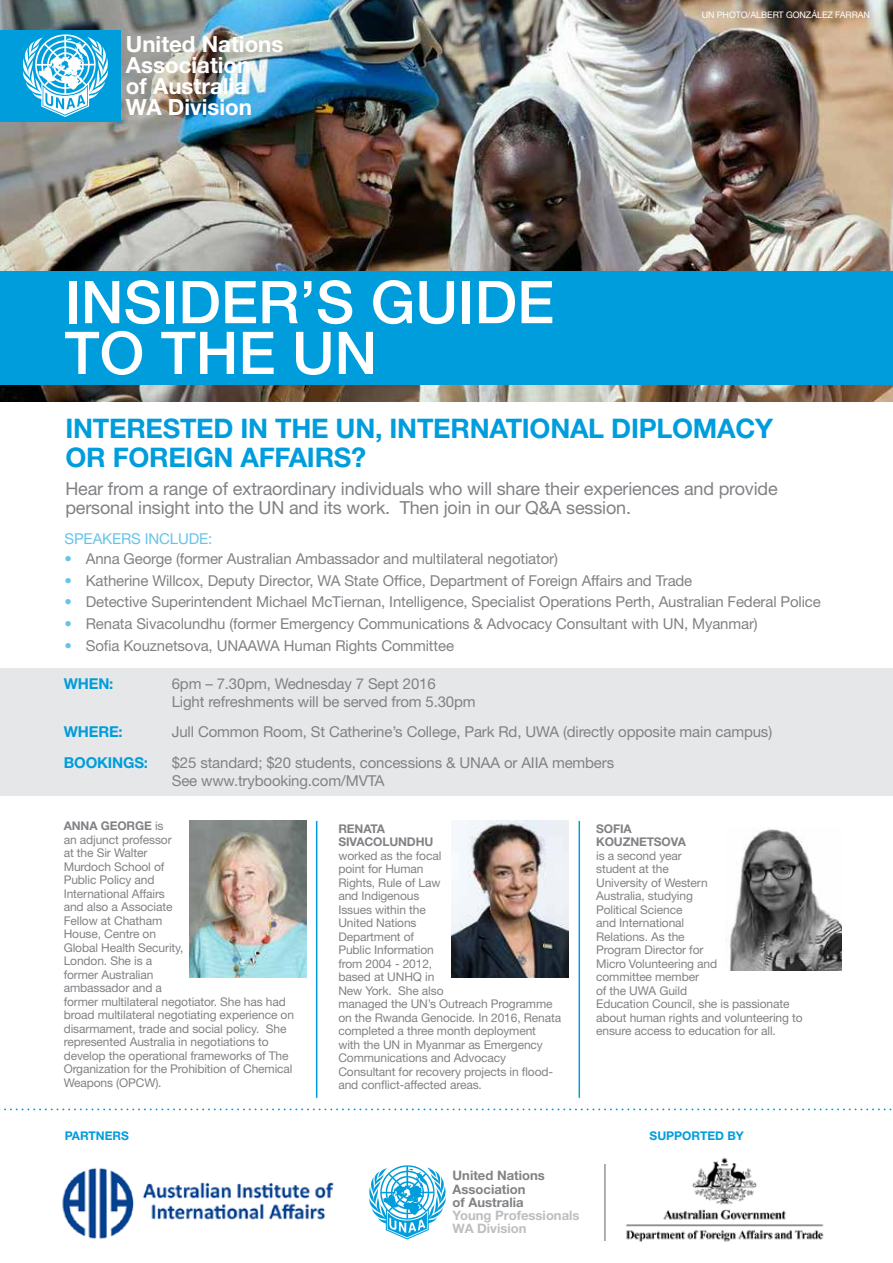
<style>
.page{position:relative;width:893px;height:1263px;background:#fff}
.page>*{position:absolute;margin:0;border:0;box-sizing:border-box;transform-origin:0 0}
.t1{font:500 58.95px/50.8px "Helvetica Neue";color:#fff}
.t2{font:700 27px/28.5px "Helvetica Neue";letter-spacing:-.01em;color:#009ddc}
.t3{font:700 22.35px/20.7px "Helvetica Neue";color:#fff}
.t4{font:18px/19.5px "Helvetica Neue";letter-spacing:-.01em;color:#808285}
.t5{font:15px/18px "Helvetica Neue";letter-spacing:-.01em;color:#808285}
.t6{font:700 15px "Helvetica Neue";letter-spacing:-.01em;color:#009ddc}
.t7{font:15px "Helvetica Neue";letter-spacing:-.01em;color:#66c4ea}
.t8{font:700 13.05px/13px "Helvetica Neue";color:#808285}
.t9{font:700 13.05px/13px "Helvetica Neue";color:#bcbec0}
.t10{font:12px/13.5px "Helvetica Neue";letter-spacing:-.01em;color:#808285}
.t11{font:700 12px/13.5px "Helvetica Neue";letter-spacing:-.01em;color:#808285}
.t12{font:700 12px "Helvetica Neue";color:#009ddc}
.t13{font:9px "Helvetica Neue";letter-spacing:-.01em;color:#fff}
.s1{color:#66c4ea}
.s2{font-weight:700}
</style>
<div class="page">
<img style="left:0;top:0;width:893px;height:402px">
<div style="left:0;top:668px;width:893px;height:128px;background:#e6e7e8"></div>
<div style="left:0;top:271px;width:893px;height:113px;background:#009ddc"></div>
<svg style="left:0;top:1108px;width:892px;height:2px"></svg>
<svg style="left:369px;top:1165px;width:77px;height:74px"></svg>
<hr style="left:316px;top:821px;width:1px;height:277px;background:#009ddc">
<hr style="left:579px;top:821px;width:1px;height:277px;background:#009ddc">
<img style="left:62px;top:1167px;width:272px;height:72px">
<img style="left:625px;top:1157px;width:199px;height:85px">
<hr style="left:604px;top:1164px;width:2px;height:77px;background:#939598">
<div style="left:0;top:30px;width:121px;height:92px;background:#009ddc"></div>
<svg style="left:23px;top:34px;width:85px;height:83px"></svg>
<img style="left:190px;top:821px;width:117px;height:156px">
<img style="left:451px;top:821px;width:117px;height:156px">
<img style="left:726px;top:829px;width:115px;height:142px">
<h3 class="t3" style="left:126px;top:33px;width:159px">United Nations<br>Association<br>of Australia<br>WA Division</h3>
<h1 class="t1" style="left:65px;top:276px;width:491px">INSIDER’S GUIDE<br>TO THE UN</h1>
<p class="t13" style="left:702px;top:9px;width:170px">UN PHOTO/ALBERT GONZÁLEZ FARRAN</p>
<h2 class="t2" style="left:65px;top:414px;width:709px">INTERESTED IN THE UN, INTERNATIONAL DIPLOMACY<br>OR FOREIGN AFFAIRS?</h2>
<h3 class="t4" style="left:65px;top:478px;width:714px">Hear from a range of extraordinary individuals who will share their experiences and provide personal insight into the UN and its work. Then join in our Q&amp;A session.</h3>
<p class="t7" style="left:65px;top:530px;width:149px">SPEAKERS INCLUDE:</p>
<p class="t5" style="left:65px;top:549px;width:495px"><span class="s1">•</span> Anna George (former Australian Ambassador and multilateral negotiator)</p>
<p class="t5" style="left:65px;top:571px;width:629px"><span class="s1">•</span> Katherine Willcox, Deputy Director, WA State Office, Department of Foreign Affairs and Trade</p>
<p class="t5" style="left:65px;top:593px;width:758px"><span class="s1">•</span> Detective Superintendent Michael McTiernan, Intelligence, Specialist Operations Perth, Australian Federal Police</p>
<p class="t5" style="left:65px;top:614px;width:695px"><span class="s1">•</span> Renata Sivacolundhu (former Emergency Communications &amp; Advocacy Consultant with UN, Myanmar)</p>
<p class="t5" style="left:65px;top:636px;width:391px"><span class="s1">•</span> Sofia Kouznetsova, UNAAWA Human Rights Committee</p>
<p class="t6" style="left:64px;top:674px;width:51px">WHEN:</p>
<p class="t5" style="left:172px;top:674px;width:305px">6pm – 7.30pm, Wednesday 7 Sept 2016<br>Light refreshments will be served from 5.30pm</p>
<p class="t6" style="left:64px;top:723px;width:60px">WHERE:</p>
<p class="t5" style="left:172px;top:723px;width:602px">Jull Common Room, St Catherine’s College, Park Rd, UWA (directly opposite main campus)</p>
<p class="t6" style="left:64px;top:754px;width:86px">BOOKINGS:</p>
<p class="t5" style="left:172px;top:754px;width:444px">$25 standard; $20 students, concessions &amp; UNAA or AIIA members<br>See www.trybooking.com/MVTA</p>
<p class="t10" style="left:64px;top:819px;width:232px"><span class="s2">ANNA GEORGE</span> is<br>an adjunct professor<br>at the Sir Walter<br>Murdoch School of<br>Public Policy and<br>International Affairs<br>and also a Associate<br>Fellow at Chatham<br>House, Centre on<br>Global Health Security,<br>London. She is a<br>former Australian<br>ambassador and a<br>former multilateral negotiator. She has had broad multilateral negotiating experience on disarmament, trade and social policy. She represented Australia in negotiations to develop the operational frameworks of The<br>Organization for the Prohibition of Chemical<br>Weapons (OPCW).</p>
<p class="t11" style="left:338px;top:821px;width:97px">RENATA<br>SIVACOLUNDHU</p>
<p class="t10" style="left:338px;top:848px;width:224px">worked as the focal<br>point for Human<br>Rights, Rule of Law<br>and Indigenous<br>Issues within the<br>United Nations<br>Department of<br>Public Information<br>from 2004 - 2012,<br>based at UNHQ in<br>New York. She also<br>managed the UN’s Outreach Programme on the Rwanda Genocide. In 2016, Renata completed a three month deployment<br>with the UN in Myanmar as Emergency<br>Communications and Advocacy<br>Consultant for recovery projects in flood&shy;and conflict-affected areas.</p>
<p class="t11" style="left:596px;top:821px;width:91px">SOFIA<br>KOUZNETSOVA</p>
<p class="t10" style="left:596px;top:848px;width:208px">is a second year<br>student at the<br>University of Western<br>Australia, studying<br>Political Science<br>and International<br>Relations. As the<br>Program Director for<br>Micro Volunteering and<br>committee member<br>of the UWA Guild<br>Education Council, she is passionate about human rights and volunteering to ensure access to education for all.</p>
<p class="t12" style="left:65px;top:1128px;width:66px">PARTNERS</p>
<p class="t12" style="left:650px;top:1128px;width:96px">SUPPORTED BY</p>
<p class="t8" style="left:453px;top:1169px;width:94px">United Nations<br>Association<br>of Australia</p>
<p class="t9" style="left:453px;top:1208px;width:129px">Young Professionals<br>WA Division</p>
</div>
